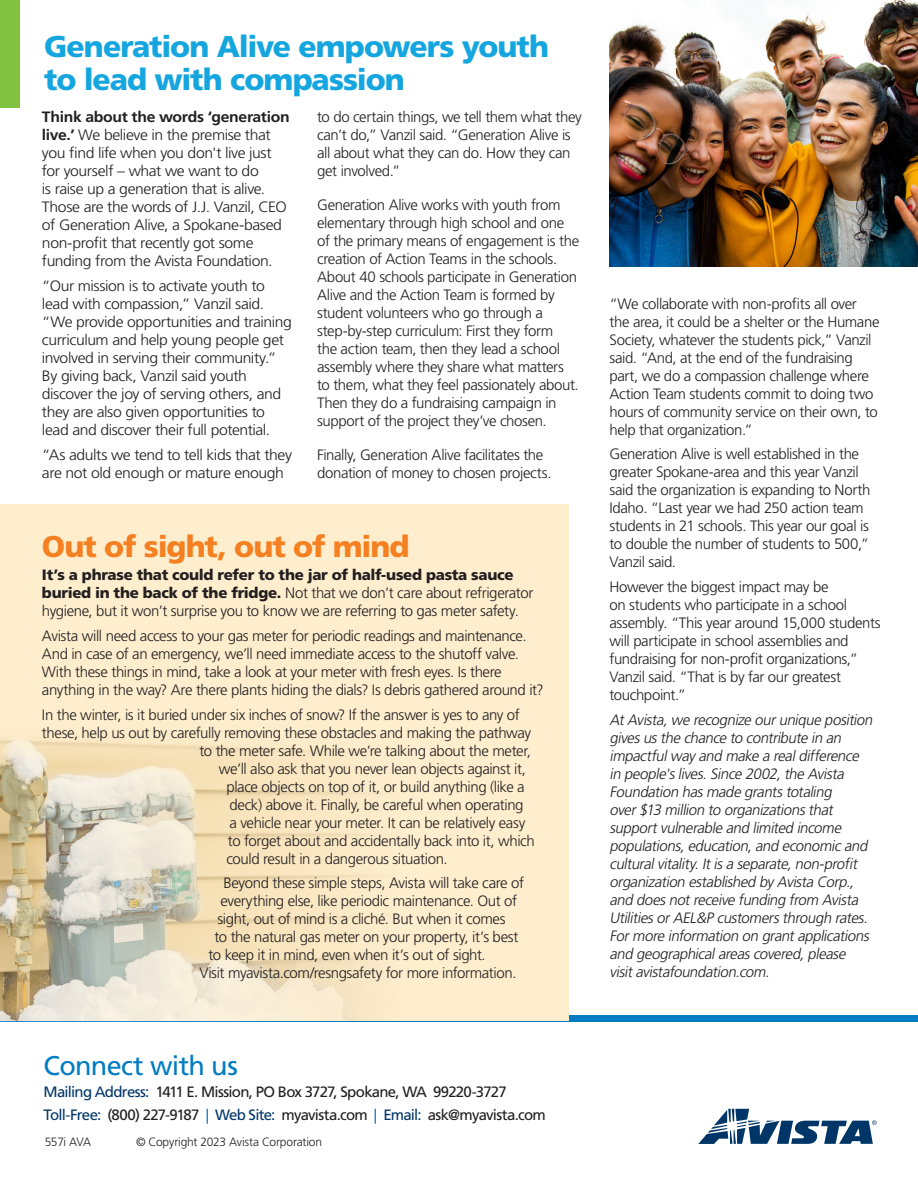
<style>
.page{position:relative;width:918px;height:1188px;background:#fff}
.page>*{position:absolute;margin:0;border:0;box-sizing:border-box;transform-origin:0 0}
.Headline{font:900 30px/33px "Frutiger LT Std";letter-spacing:-.035em;color:#16a6df}
.Headline-2{font:900 30px "Frutiger LT Std";letter-spacing:-.035em;color:#f58021}
.Headline-3{font:27px "Frutiger LT Std";letter-spacing:-.025em;color:#007cc2}
.Body_newsletter{font:300 15px/18px "Frutiger LT Std";letter-spacing:-.025em;color:#231f20}
.Body_newsletter-2{font:300 15px/18px "Frutiger LT Std";letter-spacing:-.025em;color:#231f20;scale:1.05 1}
.Body_newsletter-3{font:italic 300 15px/18px "Frutiger LT Std";color:#231f20}
.Headline-4{font:15px "Frutiger LT Std";letter-spacing:-.05em;color:#231f20}
.Headline-5{font:300 12px "Frutiger LT Std";letter-spacing:-.015em;color:#231f20}
.s1{font-weight:700}
.s2{font-weight:900}
.s3{color:#003667}
.s4{color:#007cc2}
</style>
<div class="page">
<div style="left:0;top:1015px;width:918px;height:6px;background:#007cc2"></div>
<div style="left:0;top:504px;width:569px;height:517px;background:#feeece"></div>
<svg style="left:698px;top:1109px;width:179px;height:35px"></svg>
<img style="left:610px;top:0;width:308px;height:267px">
<img style="left:0;top:739px;width:373px;height:282px">
<div style="left:0;top:0;width:20px;height:108px;background:#81c340"></div>
<p class="Headline" style="left:44px;top:30px;width:507px">Generation Alive empowers youth to lead with compassion</p>
<p class="Body_newsletter-2" style="left:42px;top:108px;width:238px"><span class="s1">Think about the words ‘generation live.’</span> We believe in the premise that you find life when you don't live just for yourself – what we want to do<br>is raise up a generation that is alive.<br>Those are the words of J.J. Vanzil, CEO of Generation Alive, a Spokane-based non-profit that recently got some funding from the Avista Foundation.</p>
<p class="Body_newsletter-2" style="left:42px;top:277px;width:240px">“Our mission is to activate youth to lead with compassion,” Vanzil said. “We provide opportunities and training curriculum and help young people get involved in serving their community.” By giving back, Vanzil said youth discover the joy of serving others, and they are also given opportunities to lead and discover their full potential.</p>
<p class="Body_newsletter-2" style="left:42px;top:446px;width:240px">“As adults we tend to tell kids that they are not old enough or mature enough</p>
<p class="Body_newsletter" style="left:317px;top:108px;width:266px">to do certain things, we tell them what they can’t do,” Vanzil said. “Generation Alive is all about what they can do. How they can get involved.”</p>
<p class="Body_newsletter" style="left:317px;top:196px;width:263px">Generation Alive works with youth from elementary through high school and one of the primary means of engagement is the creation of Action Teams in the schools.<br>About 40 schools participate in Generation Alive and the Action Team is formed by student volunteers who go through a step-by-step curriculum: First they form<br>the action team, then they lead a school assembly where they share what matters to them, what they feel passionately about.<br>Then they do a fundraising campaign in support of the project they’ve chosen.</p>
<p class="Body_newsletter" style="left:317px;top:446px;width:236px">Finally, Generation Alive facilitates the donation of money to chosen projects.</p>
<p class="Headline-2" style="left:42px;top:528px;width:369px">Out of sight, out of mind</p>
<p class="Body_newsletter" style="left:42px;top:566px;width:493px"><span class="s2">It’s a phrase that could refer to the jar of half-used pasta sauce buried in the back of the fridge.</span> Not that we don’t care about refrigerator hygiene, but it won’t surprise you to know we are referring to gas meter safety.</p>
<p class="Body_newsletter" style="left:42px;top:627px;width:503px">Avista will need access to your gas meter for periodic readings and maintenance.<br>And in case of an emergency, we’ll need immediate access to the shutoff valve.<br>With these things in mind, take a look at your meter with fresh eyes. Is there anything in the way? Are there plants hiding the dials? Is debris gathered around it?</p>
<p class="Body_newsletter" style="left:42px;top:706px;width:479px">In the winter, is it buried under six inches of snow? If the answer is yes to any of</p>
<p class="Body_newsletter" style="left:42px;top:724px;width:491px">these, help us out by carefully removing these obstacles and making the pathway</p>
<p class="Body_newsletter" style="left:199px;top:742px;width:333px">to the meter safe. While we’re talking about the meter,</p>
<p class="Body_newsletter" style="left:219px;top:760px;width:308px">we’ll also ask that you never lean objects against it,</p>
<p class="Body_newsletter" style="left:226px;top:778px;width:300px">place objects on top of it, or build anything (like a</p>
<p class="Body_newsletter" style="left:229px;top:796px;width:296px">deck) above it. Finally, be careful when operating</p>
<p class="Body_newsletter" style="left:229px;top:814px;width:297px">a vehicle near your meter. It can be relatively easy</p>
<p class="Body_newsletter" style="left:228px;top:832px;width:308px">to forget about and accidentally back into it, which</p>
<p class="Body_newsletter" style="left:226px;top:850px;width:223px">could result in a dangerous situation.</p>
<p class="Body_newsletter" style="left:223px;top:874px;width:302px">Beyond these simple steps, Avista will take care of</p>
<p class="Body_newsletter" style="left:220px;top:892px;width:298px">everything else, like periodic maintenance. Out of</p>
<p class="Body_newsletter" style="left:217px;top:910px;width:290px">sight, out of mind is a cliché. But when it comes</p>
<p class="Body_newsletter" style="left:214px;top:928px;width:305px">to the natural gas meter on your property, it’s best</p>
<p class="Body_newsletter" style="left:208px;top:946px;width:279px">to keep it in mind, even when it’s out of sight.</p>
<p class="Body_newsletter" style="left:199px;top:964px;width:319px">Visit myavista.com/resngsafety for more information.</p>
<p class="Body_newsletter" style="left:610px;top:295px;width:272px">“We collaborate with non-profits all over the area, it could be a shelter or the Humane Society, whatever the students pick,” Vanzil said. “And, at the end of the fundraising part, we do a compassion challenge where Action Team students commit to doing two hours of community service on their own, to help that organization.”</p>
<p class="Body_newsletter" style="left:610px;top:445px;width:262px">Generation Alive is well established in the greater Spokane-area and this year Vanzil said the organization is expanding to North Idaho. “Last year we had 250 action team students in 21 schools. This year our goal is to double the number of students to 500,” Vanzil said.</p>
<p class="Body_newsletter" style="left:610px;top:578px;width:273px">However the biggest impact may be<br>on students who participate in a school assembly. “This year around 15,000 students will participate in school assemblies and fundraising for non-profit organizations,” Vanzil said. “That is by far our greatest touchpoint.”</p>
<p class="Body_newsletter-3" style="left:610px;top:711px;width:268px">AtAvista,we recognize ourunique position givesusthe chance to contribute in an impactfulwayand make a realdifference in people'slives.Since 2002,the Avista Foundation hasmade grantstotaling over$13 million to organizationsthat supportvulnerable and limited income populations,education,and economicand culturalvitality.Itisa separate,non-profit organization established byAvista Corp., and doesnotreceive funding from Avista UtilitiesorAEL&amp;P customersthrough rates.<br>Formore information on grantapplications and geographicalareascovered,please visit avistafoundation.com.</p>
<p class="Headline-3" style="left:44px;top:1050px;width:196px">Connect with us</p>
<p class="Headline-4" style="left:44px;top:1083px;width:465px"><span class="s3">Mailing Address:</span> 1411 E. Mission, PO Box 3727, Spokane, WA 99220-3727</p>
<p class="Headline-4" style="left:44px;top:1106px;width:504px"><span class="s3">Toll-Free:</span> (800) 227-9187 <span class="s4">|</span> <span class="s3">Web Site:</span> myavista.com <span class="s4">|</span> <span class="s3">Email:</span> ask@myavista.com</p>
<p class="Headline-5" style="left:45px;top:1135px;width:48px">557i AVA</p>
<p class="Headline-5" style="left:136px;top:1135px;width:188px">© Copyright 2023 Avista Corporation</p>
</div>
